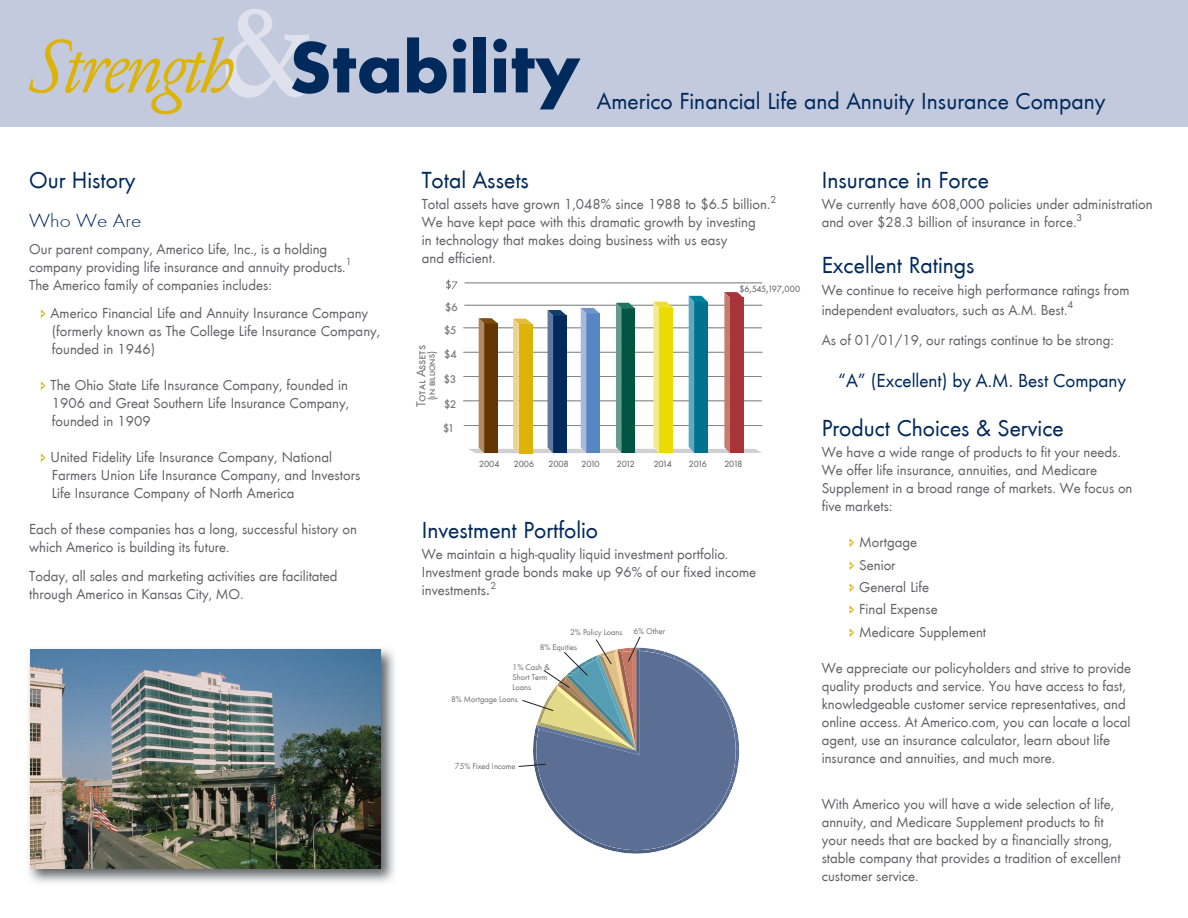
<style>
.page{position:relative;width:1188px;height:918px;background:#fff}
.page>*{position:absolute;margin:0;border:0;box-sizing:border-box;transform-origin:0 0}
.t1{font:600 157.5px "Garamond FB Text";color:#dfe1ec;scale:.8 1}
.t2{font:700 75px "Futura T";color:#00295c}
.t3{font:24px "Futura T Boo";color:#00295c}
.t4{font:19.5px "Futura T Boo";color:#00295c}
.t5{font:300 19.5px "Futura T";color:#00295c;scale:1.1 1}
.t6{font:15px/18px "Futura T Boo";color:#636366}
.t7{font:13.5px/23.9px "Futura DCD Boo";color:#717074}
.t8{font:13.5px "Futura SCT Boo";color:#717074}
.t9{font:10.95px "Futura DCD Boo";color:#717074}
.t10{font:10.05px "Futura DCD Boo";color:#717074}
.t11{font:8.55px/10.2px "Futura T Boo";color:#717074}
.s1{font-family:"Garamond FB Text";font-weight:400;font-style:italic;font-size:82.5px;color:#deb308}
.s2{font-size:19.5px}
</style>
<div class="page">
<div style="left:0;top:0;width:1188px;height:127px;background:#c3cadd"></div>
<hr style="left:463px;top:327px;width:299px;height:1px;background:#808285">
<hr style="left:463px;top:352px;width:299px;height:1px;background:#808285">
<hr style="left:463px;top:376px;width:299px;height:1px;background:#808285">
<hr style="left:463px;top:400px;width:299px;height:1px;background:#808285">
<hr style="left:464px;top:425px;width:298px;height:1px;background:#808285">
<hr style="left:464px;top:305px;width:298px;height:1px;background:#808285">
<hr style="left:465px;top:283px;width:297px;height:1px;background:#808285">
<svg style="left:446px;top:280px;width:12px;height:10px"></svg>
<svg style="left:468px;top:292px;width:294px;height:161px"></svg>
<svg style="left:519px;top:637px;width:221px;height:217px"></svg>
<img style="left:28px;top:648px;width:367px;height:235px">
<img style="left:30px;top:650px;width:350px;height:219px">
<h1 class="t1" style="left:219px;top:-32px;width:121px">&amp;</h1>
<h2 class="t2" style="left:29px;top:20px;width:553px"><span class="s1">Strength</span> Stability</h2>
<h3 class="t3" style="left:597px;top:87px;width:510px">Americo Financial Life and Annuity Insurance Company</h3>
<h3 class="t3" style="left:29px;top:166px;width:108px">Our History</h3>
<h3 class="t5" style="left:29px;top:210px;width:104px">Who We Are</h3>
<p class="t6" style="left:29px;top:240px;width:324px">Our parent company, Americo Life, Inc., is a holding company providing life insurance and annuity products.<sup>1<br></sup>The Americo family of companies includes:</p>
<p class="t6" style="left:51px;top:304px;width:331px">Americo Financial Life and Annuity Insurance Company (formerly known as The College Life Insurance Company, founded in 1946)</p>
<p class="t6" style="left:51px;top:376px;width:300px;text-align:justify">The Ohio State Life Insurance Company, founded in 1906 and Great Southern Life Insurance Company, founded in 1909</p>
<p class="t6" style="left:51px;top:448px;width:311px">United Fidelity Life Insurance Company, National<br>Farmers Union Life Insurance Company, and Investors<br>Life Insurance Company of North America</p>
<p class="t6" style="left:29px;top:520px;width:329px">Each of these companies has a long, successful history on which Americo is building its future.</p>
<p class="t6" style="left:29px;top:567px;width:310px">Today, all sales and marketing activities are facilitated through Americo in Kansas City, MO.</p>
<h3 class="t3" style="left:422px;top:166px;width:109px">Total Assets</h3>
<p class="t6" style="left:422px;top:195px;width:356px">Total assets have grown 1,048% since 1988 to $6.5 billion.<sup>2<br></sup>We have kept pace with this dramatic growth by investing<br>in technology that makes doing business with us easy<br>and efficient.</p>
<p class="t7" style="left:445px;top:295px;width:14px">$6</p>
<p class="t7" style="left:444px;top:318px;width:13px">$5</p>
<p class="t8" style="left:413px;top:407px;width:64px;rotate:-90deg">essAlatoT t s</p>
<p class="t7" style="left:444px;top:343px;width:14px">$4</p>
<p class="t10" style="left:426px;top:401px;width:51px;rotate:-91deg">(in billions)</p>
<p class="t7" style="left:444px;top:367px;width:14px">$3</p>
<p class="t7" style="left:443px;top:392px;width:15px">$2 $1</p>
<p class="t9" style="left:739px;top:282px;width:62px">$6,545,197,000</p>
<p class="t9" style="left:479px;top:457px;width:22px">2004</p>
<p class="t9" style="left:514px;top:457px;width:22px">2006</p>
<p class="t9" style="left:549px;top:457px;width:53px">2008 2010</p>
<p class="t9" style="left:617px;top:457px;width:19px">2012</p>
<p class="t9" style="left:654px;top:457px;width:19px">2014</p>
<p class="t9" style="left:689px;top:457px;width:20px">2016</p>
<p class="t9" style="left:724px;top:457px;width:19px">2018</p>
<h3 class="t3" style="left:422px;top:516px;width:178px">Investment Portfolio</h3>
<p class="t6" style="left:422px;top:545px;width:336px">We maintain a high-quality liquid investment portfolio.<br>Investment grade bonds make up 96% of our fixed income investments<span class="s2">.</span><sup>2</sup></p>
<p class="t11" style="left:570px;top:627px;width:54px">2% Policy Loans</p>
<p class="t11" style="left:633px;top:626px;width:33px">6% Other</p>
<p class="t11" style="left:540px;top:642px;width:39px">8% Equities</p>
<p class="t11" style="left:513px;top:662px;width:38px">1% Cash &amp;<br>Short Term<br>Loans</p>
<p class="t11" style="left:451px;top:694px;width:68px">8% Mortgage Loans</p>
<p class="t11" style="left:455px;top:761px;width:62px">75% Fixed Income</p>
<h3 class="t3" style="left:822px;top:166px;width:169px">Insurance in Force</h3>
<p class="t6" style="left:822px;top:195px;width:332px">We currently have 608,000 policies under administration and over $28.3 billion of insurance in force.<sup>3</sup></p>
<h3 class="t3" style="left:822px;top:250px;width:154px">Excellent Ratings</h3>
<p class="t6" style="left:822px;top:281px;width:309px;line-height:19.5px">We continue to receive high performance ratings from independent evaluators, such as A.M. Best.<sup>4</sup></p>
<p class="t6" style="left:822px;top:331px;width:294px">As of 01/01/19, our ratings continue to be strong:</p>
<h3 class="t4" style="left:838px;top:369px;width:289px">“A” (Excellent) by A.M. Best Company</h3>
<h3 class="t3" style="left:822px;top:414px;width:244px">Product Choices &amp; Service</h3>
<p class="t6" style="left:822px;top:443px;width:312px">We have a wide range of products to fit your needs.<br>We offer life insurance, annuities, and Medicare Supplement in a broad range of markets. We focus on five markets:</p>
<p class="t6" style="left:859px;top:531px;width:129px;line-height:22.4px">Mortgage<br>Senior<br>General Life<br>Final Expense<br>Medicare Supplement</p>
<p class="t6" style="left:822px;top:658px;width:311px">We appreciate our policyholders and strive to provide quality products and service. You have access to fast, knowledgeable customer service representatives, and online access. At Americo.com, you can locate a local agent, use an insurance calculator, learn about life insurance and annuities, and much more.</p>
<p class="t6" style="left:822px;top:795px;width:300px">With Americo you will have a wide selection of life, annuity, and Medicare Supplement products to fit your needs that are backed by a financially strong, stable company that provides a tradition of excellent customer service.</p>
</div>
